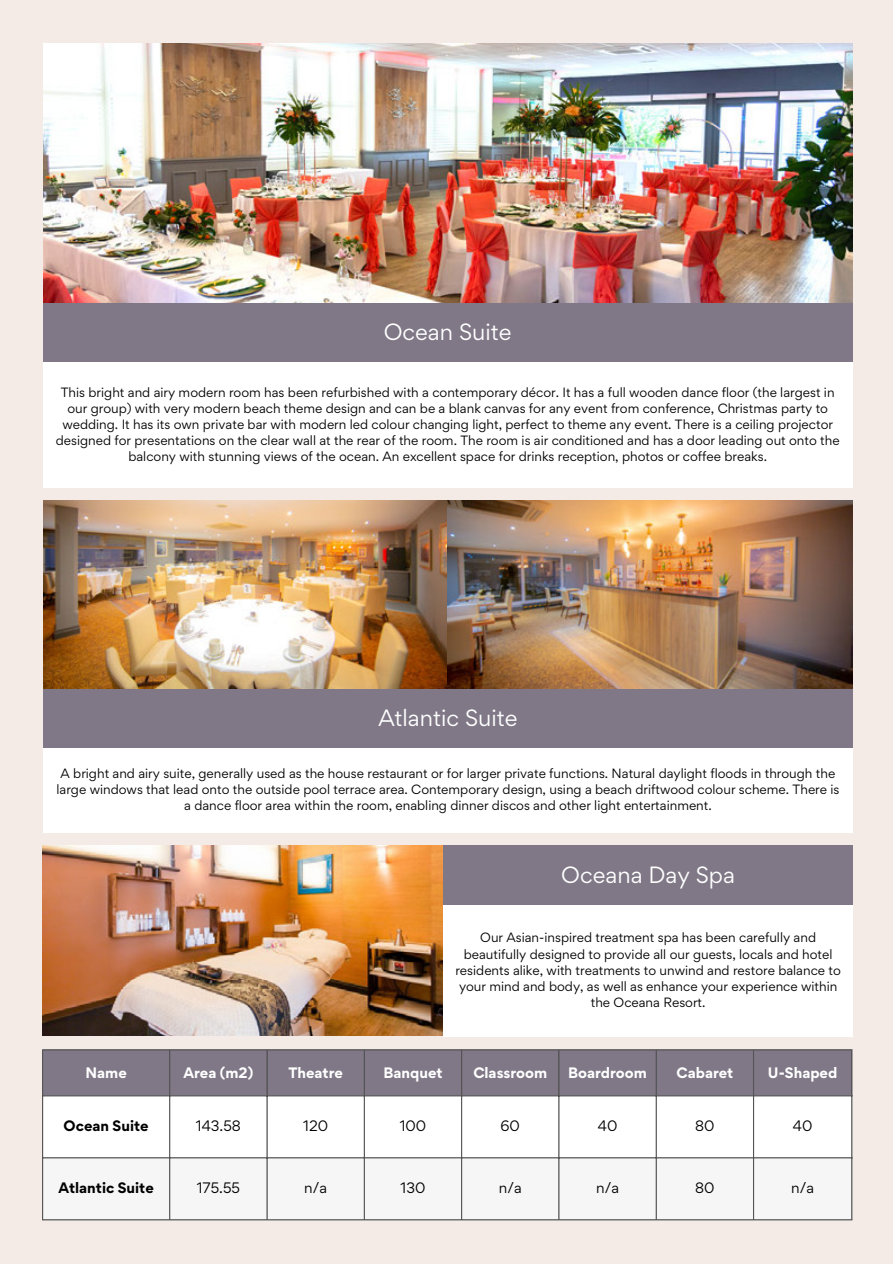
<style>
.page{position:relative;width:893px;height:1264px;background:#fff}
.page>*{position:absolute;margin:0;border:0;box-sizing:border-box;transform-origin:0 0}
.t1{font:21px "Gordita";color:#fff}
.t2{font:700 13.5px "Gordita";color:#fff}
.t3{font:13.5px "Gordita";color:#000}
.t4{font:700 13.5px "Gordita";color:#000}
.t5{font:12px/16px "Gordita";color:#000;text-align:center}
</style>
<div class="page">
<div style="left:0;top:0;width:892px;height:1263px;background:#f4ebe6"></div>
<div style="left:43px;top:1050px;width:808px;height:45px;background:#807887"></div>
<div style="left:43px;top:1096px;width:808px;height:61px;background:#fff"></div>
<div style="left:43px;top:1158px;width:808px;height:61px;background:#f6f6f6"></div>
<hr style="left:42px;top:1050px;width:1px;height:169px;background:#545454">
<hr style="left:169px;top:1050px;width:1px;height:169px;background:#545454">
<hr style="left:266px;top:1050px;width:1px;height:169px;background:#545454">
<hr style="left:364px;top:1050px;width:1px;height:169px;background:#545454">
<hr style="left:461px;top:1050px;width:1px;height:169px;background:#545454">
<hr style="left:558px;top:1050px;width:1px;height:169px;background:#545454">
<hr style="left:655px;top:1050px;width:1px;height:169px;background:#545454">
<hr style="left:753px;top:1050px;width:1px;height:169px;background:#545454">
<hr style="left:851px;top:1050px;width:1px;height:169px;background:#545454">
<hr style="left:42px;top:1049px;width:810px;height:1px;background:#545454">
<hr style="left:42px;top:1095px;width:810px;height:1px;background:#545454">
<hr style="left:42px;top:1157px;width:810px;height:1px;background:#545454">
<hr style="left:42px;top:1219px;width:810px;height:1px;background:#545454">
<div style="left:43px;top:303px;width:809px;height:60px;background:#807887"></div>
<div style="left:43px;top:362px;width:809px;height:125px;background:#fff"></div>
<div style="left:44px;top:689px;width:808px;height:59px;background:#807887"></div>
<div style="left:44px;top:748px;width:808px;height:84px;background:#fff"></div>
<img style="left:43px;top:44px;width:809px;height:259px">
<img style="left:44px;top:501px;width:808px;height:187px">
<img style="left:42px;top:845px;width:402px;height:190px">
<div style="left:444px;top:845px;width:408px;height:60px;background:#807887"></div>
<div style="left:444px;top:904px;width:408px;height:132px;background:#fff"></div>
<p class="t1" style="left:384px;top:318px;width:129px">Ocean Suite</p>
<p class="t5" style="left:56px;top:384px;width:785px">This bright and airy modern room has been refurbished with a contemporary décor. It has a full wooden dance floor (the largest in our group) with very modern beach theme design and can be a blank canvas for any event from conference, Christmas party to wedding. It has its own private bar with modern led colour changing light, perfect to theme any event. There is a ceiling projector designed for presentations on the clear wall at the rear of the room. The room is air conditioned and has a door leading out onto the balcony with stunning views of the ocean. An excellent space for drinks reception, photos or coffee breaks.</p>
<p class="t1" style="left:378px;top:703px;width:141px">Atlantic Suite</p>
<p class="t5" style="left:56px;top:765px;width:784px">A bright and airy suite, generally used as the house restaurant or for larger private functions. Natural daylight floods in through the large windows that lead onto the outside pool terrace area. Contemporary design, using a beach driftwood colour scheme. There is a dance floor area within the room, enabling dinner discos and other light entertainment.</p>
<p class="t1" style="left:561px;top:860px;width:175px">Oceana Day Spa</p>
<p class="t5" style="left:455px;top:929px;width:387px">Our Asian-inspired treatment spa has been carefully and beautifully designed to provide all our guests, locals and hotel residents alike, with treatments to unwind and restore balance to your mind and body, as well as enhance your experience within the Oceana Resort.</p>
<p class="t2" style="left:85px;top:1063px;width:43px">Name</p>
<p class="t2" style="left:183px;top:1063px;width:71px">Area (m2)</p>
<p class="t2" style="left:288px;top:1063px;width:56px">Theatre</p>
<p class="t2" style="left:383px;top:1063px;width:61px">Banquet</p>
<p class="t2" style="left:473px;top:1063px;width:75px">Classroom</p>
<p class="t2" style="left:568px;top:1063px;width:80px">Boardroom</p>
<p class="t2" style="left:676px;top:1063px;width:58px">Cabaret</p>
<p class="t2" style="left:768px;top:1063px;width:71px">U-Shaped</p>
<p class="t4" style="left:64px;top:1116px;width:86px">Ocean Suite</p>
<p class="t3" style="left:196px;top:1116px;width:46px">143.58</p>
<p class="t3" style="left:303px;top:1116px;width:26px">120</p>
<p class="t3" style="left:399px;top:1116px;width:28px">100</p>
<p class="t3" style="left:500px;top:1116px;width:21px">60</p>
<p class="t3" style="left:597px;top:1116px;width:21px">40</p>
<p class="t3" style="left:695px;top:1116px;width:21px">80</p>
<p class="t3" style="left:792px;top:1116px;width:21px">40</p>
<p class="t4" style="left:58px;top:1178px;width:97px">Atlantic Suite</p>
<p class="t3" style="left:197px;top:1178px;width:45px">175.55</p>
<p class="t3" style="left:304px;top:1178px;width:24px">n/a</p>
<p class="t3" style="left:400px;top:1178px;width:26px">130</p>
<p class="t3" style="left:499px;top:1178px;width:24px">n/a</p>
<p class="t3" style="left:596px;top:1178px;width:24px">n/a</p>
<p class="t3" style="left:695px;top:1178px;width:21px">80</p>
<p class="t3" style="left:791px;top:1178px;width:24px">n/a</p>
</div>
